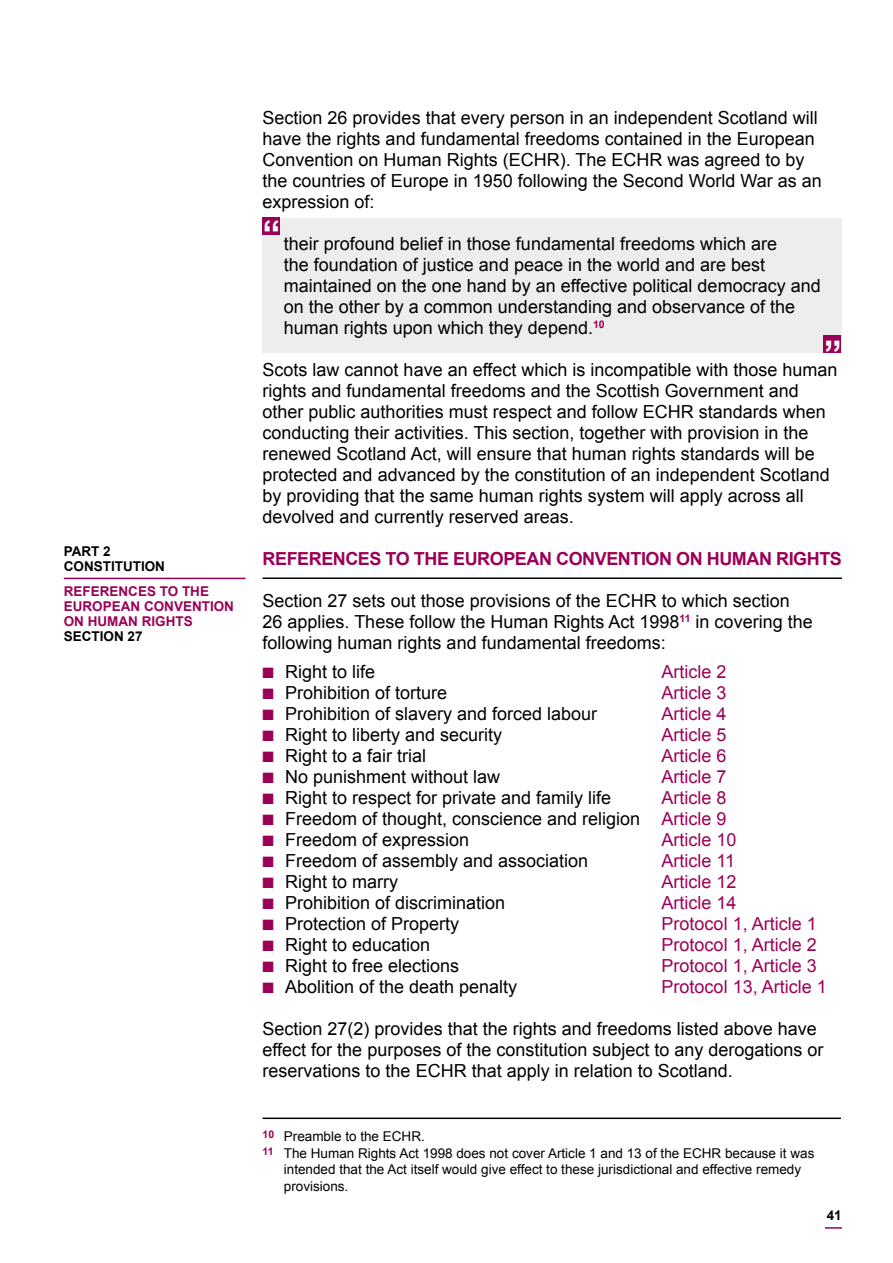
<style>
.page{position:relative;width:893px;height:1263px;background:#fff}
.page>*{position:absolute;margin:0;border:0;box-sizing:border-box;transform-origin:0 0}
.t1{font:700 36px "Arial";color:#fff}
.t2{font:18px/21px "Arial";color:#000}
.t3{font:18px "Arial";color:#9b0058}
.t4{font:700 18px "Arial";letter-spacing:-.025em;color:#9b0058}
.t5{font:13.5px "Arial";color:#000}
.t6{font:700 13.5px/15px "Arial";color:#9b0058}
.t7{font:700 13.5px/15px "Arial";color:#000}
.s1{color:#9b0058}
</style>
<div class="page">
<svg style="left:825px;top:1227px;width:17px;height:2px"></svg>
<div style="left:263px;top:218px;width:579px;height:135px;background:#ededed"></div>
<div style="left:263px;top:218px;width:17px;height:17px;background:#9b0058"></div>
<div style="left:824px;top:336px;width:17px;height:17px;background:#9b0058"></div>
<hr style="left:263px;top:577px;width:579px;height:2px;background:#000">
<hr style="left:263px;top:1117px;width:578px;height:2px;background:#000">
<hr style="left:64px;top:578px;width:182px;height:1px;background:#9b0058">
<p class="t7" style="left:64px;top:544px;width:103px">PART 2<br>CONSTITUTION</p>
<p class="t6" style="left:64px;top:584px;width:172px">REFERENCES TO THE<br>EUROPEAN CONVENTION<br>ON HUMAN RIGHTS</p>
<p class="t7" style="left:64px;top:629px;width:80px">SECTION 27</p>
<p class="t2" style="left:263px;top:107px;width:561px">Section 26 provides that every person in an independent Scotland will have the rights and fundamental freedoms contained in the European Convention on Human Rights (ECHR). The ECHR was agreed to by the countries of Europe in 1950 following the Second World War as an expression of:</p>
<p class="t2" style="left:284px;top:233px;width:538px">their profound belief in those fundamental freedoms which are<br>the foundation of justice and peace in the world and are best maintained on the one hand by an effective political democracy and on the other by a common understanding and observance of the human rights upon which they depend.<sup>10</sup></p>
<p class="t2" style="left:263px;top:359px;width:576px">Scots law cannot have an effect which is incompatible with those human rights and fundamental freedoms and the Scottish Government and other public authorities must respect and follow ECHR standards when conducting their activities. This section, together with provision in the renewed Scotland Act, will ensure that human rights standards will be protected and advanced by the constitution of an independent Scotland by providing that the same human rights system will apply across all devolved and currently reserved areas.</p>
<p class="t4" style="left:263px;top:547px;width:581px">REFERENCES TO THE EUROPEAN CONVENTION ON HUMAN RIGHTS</p>
<p class="t2" style="left:263px;top:590px;width:552px">Section 27 sets out those provisions of the ECHR to which section<br>26 applies. These follow the Human Rights Act 1998<sup>11</sup> in covering the following human rights and fundamental freedoms:</p>
<p class="t2" style="left:263px;top:662px;width:114px"><span class="s1">■</span> Right to life</p>
<p class="t3" style="left:662px;top:660px;width:67px">Article 2</p>
<p class="t2" style="left:263px;top:683px;width:186px"><span class="s1">■</span> Prohibition of torture</p>
<p class="t3" style="left:662px;top:681px;width:67px">Article 3</p>
<p class="t2" style="left:263px;top:704px;width:336px"><span class="s1">■</span> Prohibition of slavery and forced labour</p>
<p class="t3" style="left:662px;top:702px;width:67px">Article 4</p>
<p class="t2" style="left:263px;top:725px;width:241px"><span class="s1">■</span> Right to liberty and security</p>
<p class="t3" style="left:662px;top:723px;width:67px">Article 5</p>
<p class="t2" style="left:263px;top:746px;width:165px"><span class="s1">■</span> Right to a fair trial</p>
<p class="t3" style="left:662px;top:744px;width:67px">Article 6</p>
<p class="t2" style="left:263px;top:767px;width:239px"><span class="s1">■</span> No punishment without law</p>
<p class="t3" style="left:662px;top:765px;width:67px">Article 7</p>
<p class="t2" style="left:263px;top:788px;width:350px"><span class="s1">■</span> Right to respect for private and family life</p>
<p class="t3" style="left:662px;top:786px;width:67px">Article 8</p>
<p class="t2" style="left:263px;top:809px;width:466px"><span class="s1">■</span> Freedom of thought, conscience and religion <span class="s1">Article 9</span></p>
<p class="t2" style="left:263px;top:830px;width:208px"><span class="s1">■</span> Freedom of expression</p>
<p class="t3" style="left:662px;top:828px;width:77px">Article 10</p>
<p class="t2" style="left:263px;top:851px;width:327px"><span class="s1">■</span> Freedom of assembly and association</p>
<p class="t3" style="left:662px;top:849px;width:75px">Article 11</p>
<p class="t2" style="left:263px;top:872px;width:137px"><span class="s1">■</span> Right to marry</p>
<p class="t3" style="left:662px;top:870px;width:77px">Article 12</p>
<p class="t2" style="left:263px;top:893px;width:244px"><span class="s1">■</span> Prohibition of discrimination</p>
<p class="t3" style="left:662px;top:891px;width:77px">Article 14</p>
<p class="t2" style="left:263px;top:914px;width:198px"><span class="s1">■</span> Protection of Property</p>
<p class="t3" style="left:662px;top:912px;width:157px">Protocol 1, Article 1</p>
<p class="t2" style="left:263px;top:935px;width:169px"><span class="s1">■</span> Right to education</p>
<p class="t3" style="left:662px;top:933px;width:157px">Protocol 1, Article 2</p>
<p class="t2" style="left:263px;top:956px;width:198px"><span class="s1">■</span> Right to free elections</p>
<p class="t3" style="left:662px;top:954px;width:157px">Protocol 1, Article 3</p>
<p class="t2" style="left:263px;top:977px;width:256px"><span class="s1">■</span> Abolition of the death penalty</p>
<p class="t3" style="left:662px;top:975px;width:167px">Protocol 13, Article 1</p>
<p class="t2" style="left:263px;top:1019px;width:562px">Section 27(2) provides that the rights and freedoms listed above have effect for the purposes of the constitution subject to any derogations or reservations to the ECHR that apply in relation to Scotland.</p>
<h1 class="t1" style="left:263px;top:210px;width:19px">“</h1>
<h1 class="t1" style="left:842px;top:362px;width:19px;rotate:-180deg">“</h1>
<p class="t5" style="left:263px;top:1127px;width:164px"><sup>10</sup> Preamble to the ECHR.</p>
<p class="t5" style="left:263px;top:1144px;width:553px"><sup>11</sup> The Human Rights Act 1998 does not cover Article 1 and 13 of the ECHR because it was</p>
<p class="t5" style="left:284px;top:1160px;width:519px">intended that the Act itself would give effect to these jurisdictional and effective remedy</p>
<p class="t5" style="left:284px;top:1177px;width:66px">provisions.</p>
<p class="t7" style="left:827px;top:1208px;width:17px">41</p>
</div>
